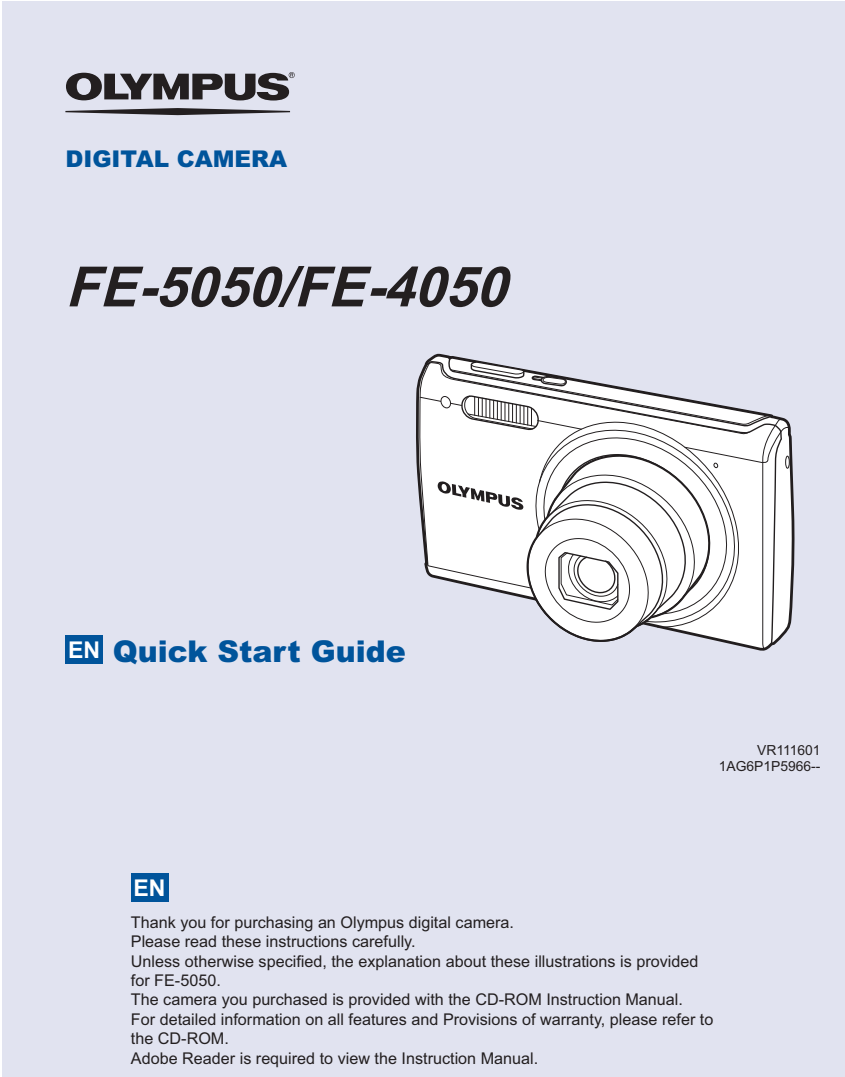
<style>
.page{position:relative;width:845px;height:1077px;background:#fff}
.page>*{position:absolute;margin:0;border:0;box-sizing:border-box;transform-origin:0 0}
.t1{font:italic 700 55.5px "Arial";color:#231f20}
.t2{font:900 30px "Arial";color:#00549b}
.t3{font:900 23.1px "Arial";color:#00549b}
.t4{font:700 23.1px "Arial";color:#fff}
.t5{font:16.2px/19.5px "Arial";color:#231f20}
.t6{font:13.8px/16.2px "Arial";color:#231f20;text-align:right}
.s1{font-weight:700;font-size:23.1px;color:#fff}
</style>
<div class="page">
<div style="left:2px;top:1px;width:842px;height:1075px;background:#e1e3f0"></div>
<svg style="left:65px;top:108px;width:225px;height:7px"></svg>
<svg style="left:66px;top:72px;width:228px;height:28px"></svg>
<div style="left:131px;top:872px;width:37px;height:29px;background:#00549b"></div>
<div style="left:65px;top:635px;width:38px;height:29px;background:#00549b"></div>
<svg style="left:416px;top:354px;width:378px;height:272px"></svg>
<svg style="left:419px;top:355px;width:371px;height:295px"></svg>
<div style="left:440px;top:396px;width:11px;height:12px;background:#fff;border-radius:50%"></div>
<div style="left:440px;top:396px;width:11px;height:12px;border:1px solid #221e1f;border-radius:50%"></div>
<h3 class="t3" style="left:65px;top:151px;width:223px">DIGITAL CAMERA</h3>
<h1 class="t1" style="left:65px;top:255px;width:451px">FE-5050/FE-4050</h1>
<h2 class="t2" style="left:68px;top:640px;width:339px"><span class="s1">EN</span> Quick Start Guide</h2>
<p class="t6" style="left:718px;top:743px;width:103px">VR111601<br>1AG6P1P5966--</p>
<h3 class="t4" style="left:133px;top:873px;width:34px">EN</h3>
<p class="t5" style="left:131px;top:913px;width:584px">Thank you for purchasing an Olympus digital camera.<br>Please read these instructions carefully.<br>Unless otherwise speci-ed, the explanation about these illustrations is provided for FE-5050.<br>The camera you purchased is provided with the CD-ROM Instruction Manual.<br>For detailed information on all features and Provisions of warranty, please refer to the CD-ROM.<br>Adobe Reader is required to view the Instruction Manual.</p>
</div>
